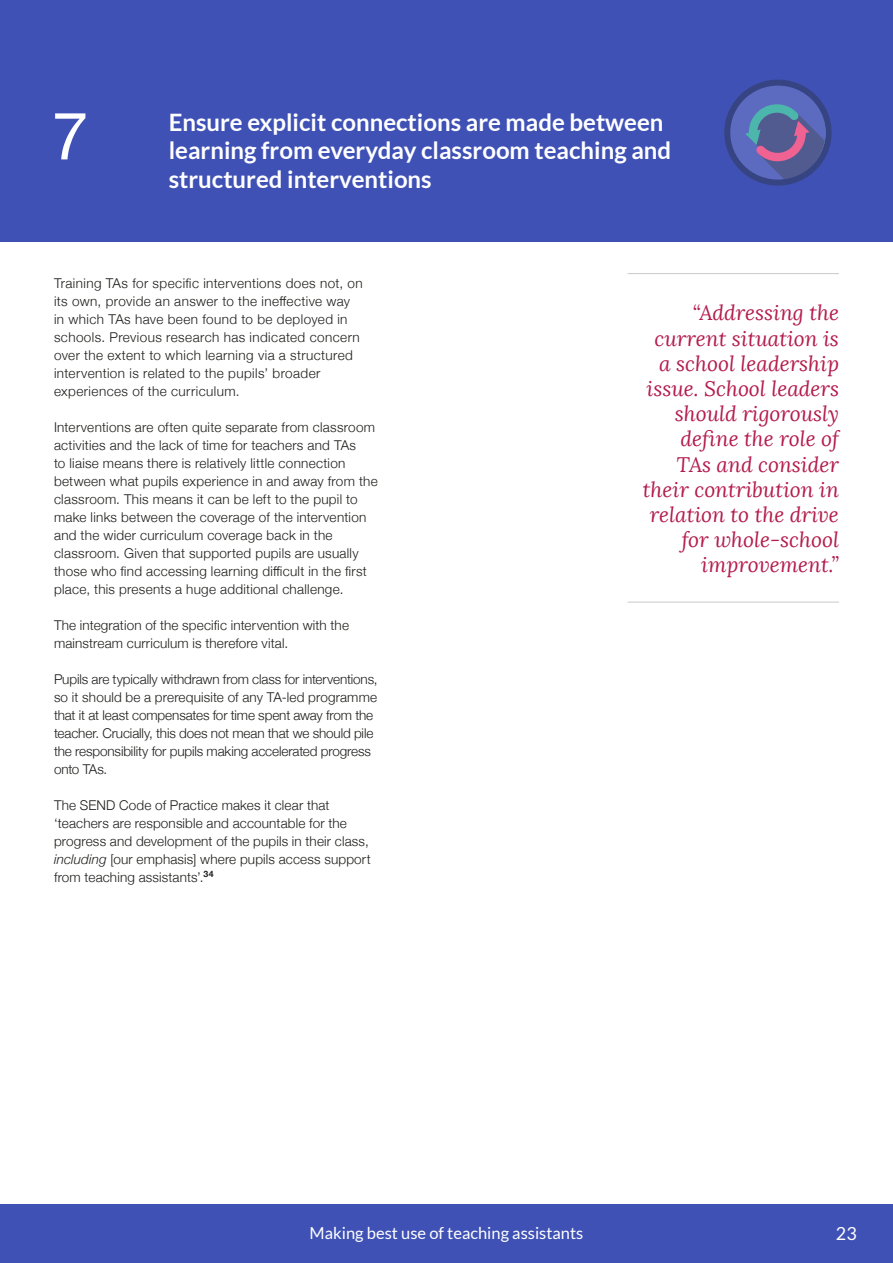
<style>
.page{position:relative;width:893px;height:1263px;background:#fff}
.page>*{position:absolute;margin:0;border:0;box-sizing:border-box;transform-origin:0 0}
.t1{font:66px "Helvetica Neue";color:#fff}
.t2{font:700 24px/28.8px "Lato";color:#fff}
.t3{font:italic 21px/25.2px "Lora";color:#b41d4e;text-align:right}
.t4{font:18px "Lato";color:#fff}
.t5{font:16.5px "Lato";color:#fff}
.t6{font:300 13.5px/18px "Helvetica Neue";letter-spacing:.015em;color:#1d1d1b}
.t7{font:300 13.5px/18px "Helvetica Neue";letter-spacing:-.01em;color:#1d1d1b}
.s1{font-style:italic}
</style>
<div class="page">
<div style="left:0;top:0;width:893px;height:242px;background:#3f51b5"></div>
<div style="left:0;top:1205px;width:893px;height:58px;background:#3f51b5"></div>
<hr style="left:628px;top:273px;width:211px;height:1px;background:#cbc8c8">
<hr style="left:628px;top:602px;width:211px;height:1px;background:#cbc8c8">
<svg style="left:729px;top:84px;width:96px;height:95px;background:#5b64a5"></svg>
<div style="left:724px;top:80px;width:108px;height:106px;border:6px solid #374483;border-radius:50%"></div>
<h1 class="t1" style="left:52px;top:88px;width:38px">7</h1>
<h2 class="t2" style="left:169px;top:107px;width:504px">Ensure explicit connections are made between learning from everyday classroom teaching and structured interventions</h2>
<p class="t6" style="left:54px;top:273px;width:310px">Training TAs for specific interventions does not, on its own, provide an answer to the ineffective way in which TAs have been found to be deployed in schools. Previous research has indicated concern over the extent to which learning via a structured intervention is related to the pupils’ broader experiences of the curriculum.</p>
<p class="t6" style="left:54px;top:417px;width:325px">Interventions are often quite separate from classroom activities and the lack of time for teachers and TAs<br>to liaise means there is relatively little connection between what pupils experience in and away from the classroom. This means it can be left to the pupil to make links between the coverage of the intervention and the wider curriculum coverage back in the classroom. Given that supported pupils are usually those who find accessing learning difficult in the first place, this presents a huge additional challenge.</p>
<p class="t6" style="left:54px;top:615px;width:297px">The integration of the specific intervention with the mainstream curriculum is therefore vital.</p>
<p class="t7" style="left:54px;top:669px;width:325px">Pupils are typically withdrawn from class for interventions, so it should be a prerequisite of any TA-led programme that it at least compensates for time spent away from the teacher. Crucially, this does not mean that we should pile the responsibility for pupils making accelerated progress onto TAs.</p>
<p class="t6" style="left:54px;top:795px;width:318px">The SEND Code of Practice makes it clear that ‘teachers are responsible and accountable for the progress and development of the pupils in their class, <span class="s1">including</span> [our emphasis] where pupils access support from teaching assistants’.<sup>34</sup></p>
<h3 class="t3" style="left:643px;top:301px;width:198px">“Addressing the current situation is a school leadership issue. School leaders should rigorously define the role of<br>TAs and consider their contribution in relation to the drive for whole-school improvement.”</h3>
<p class="t5" style="left:310px;top:1224px;width:275px">Making best use of teaching assistants</p>
<h3 class="t4" style="left:836px;top:1224px;width:22px">23</h3>
</div>
